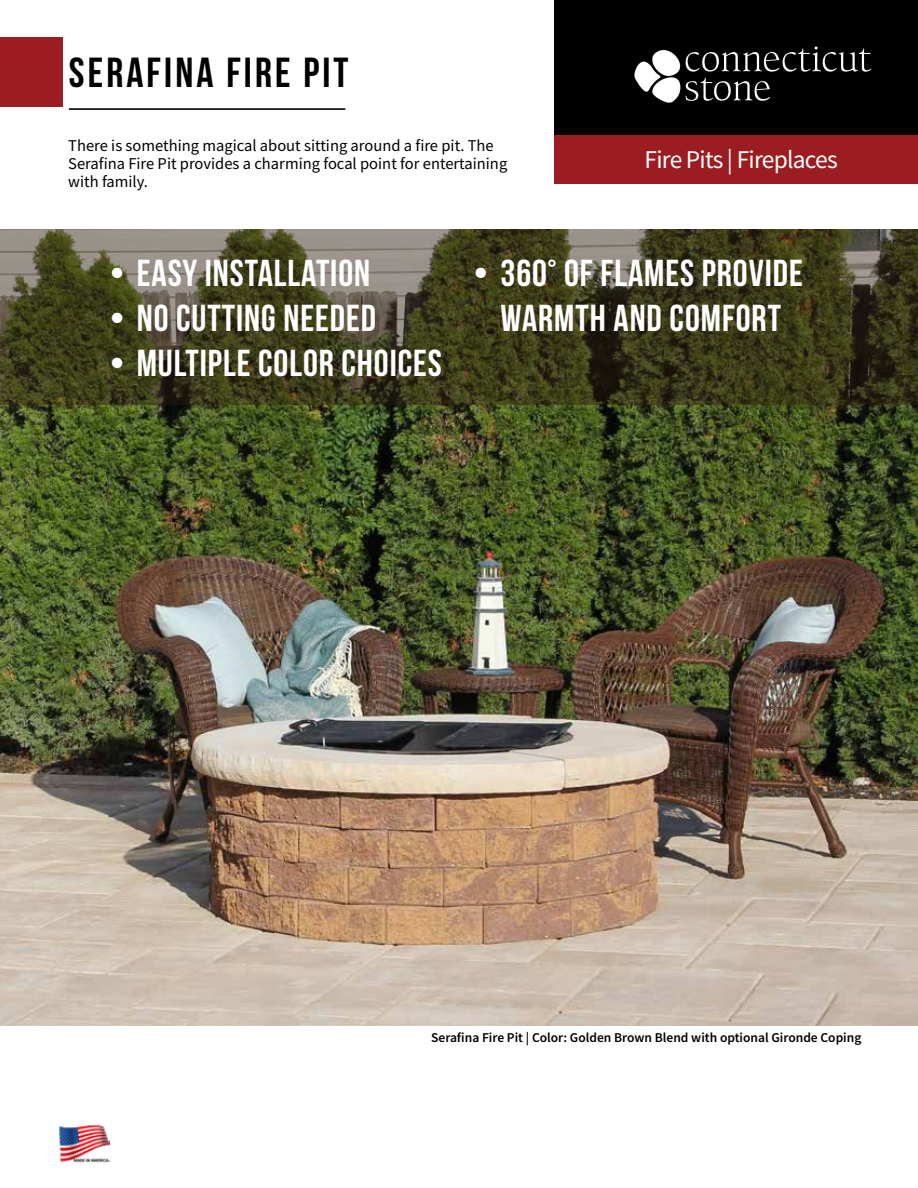
<style>
.page{position:relative;width:918px;height:1188px;background:#fff}
.page>*{position:absolute;margin:0;border:0;box-sizing:border-box;transform-origin:0 0}
.t1{font:42px "Bebas Neue";letter-spacing:.075em;color:#000}
.t2{font:37.5px/45px "Bebas Neue";letter-spacing:.025em;color:#fff;text-align:center}
.t3{font:25.5px "Source Sans Pro";letter-spacing:-.03em;color:#fff}
.t4{font:16.5px/18px "Source Sans Pro";color:#000}
.t5{font:600 13.5px "Source Sans Pro";color:#000}
</style>
<div class="page">
<div style="left:554px;top:134px;width:364px;height:50px;background:#9b1c21"></div>
<div style="left:554px;top:0;width:364px;height:134px;background:#000"></div>
<div style="left:0;top:37px;width:62px;height:69px;background:#9b1c21"></div>
<hr style="left:69px;top:108px;width:276px;height:2px;background:#000">
<img style="left:0;top:405px;width:918px;height:621px">
<svg style="left:0;top:230px;width:918px;height:175px;background:#48462a"></svg>
<img style="left:59px;top:1125px;width:50px;height:38px">
<img style="left:634px;top:46px;width:238px;height:57px">
<h1 class="t1" style="left:69px;top:49px;width:281px">SERAFINA Fire Pit</h1>
<p class="t4" style="left:68px;top:136px;width:441px">There is something magical about sitting around a fire pit. The<br>Serafina Fire Pit provides a charming focal point for entertaining with family.</p>
<h3 class="t3" style="left:645px;top:143px;width:195px">Fire Pits | Fireplaces</h3>
<h2 class="t2" style="left:110px;top:250px;width:262px">• EASY INSTALLATION</h2>
<h2 class="t2" style="left:110px;top:295px;width:268px">• NO CUTTING NEEDED</h2>
<h2 class="t2" style="left:110px;top:340px;width:334px">• MULTIPLE COLOR CHOICES</h2>
<h2 class="t2" style="left:474px;top:250px;width:331px">• 360° OF FLAMES PROVIDE<br>WARMTH AND COMFORT</h2>
<p class="t5" style="left:431px;top:1028px;width:432px">Serafina Fire Pit | Color: Golden Brown Blend with optional Gironde Coping</p>
</div>
